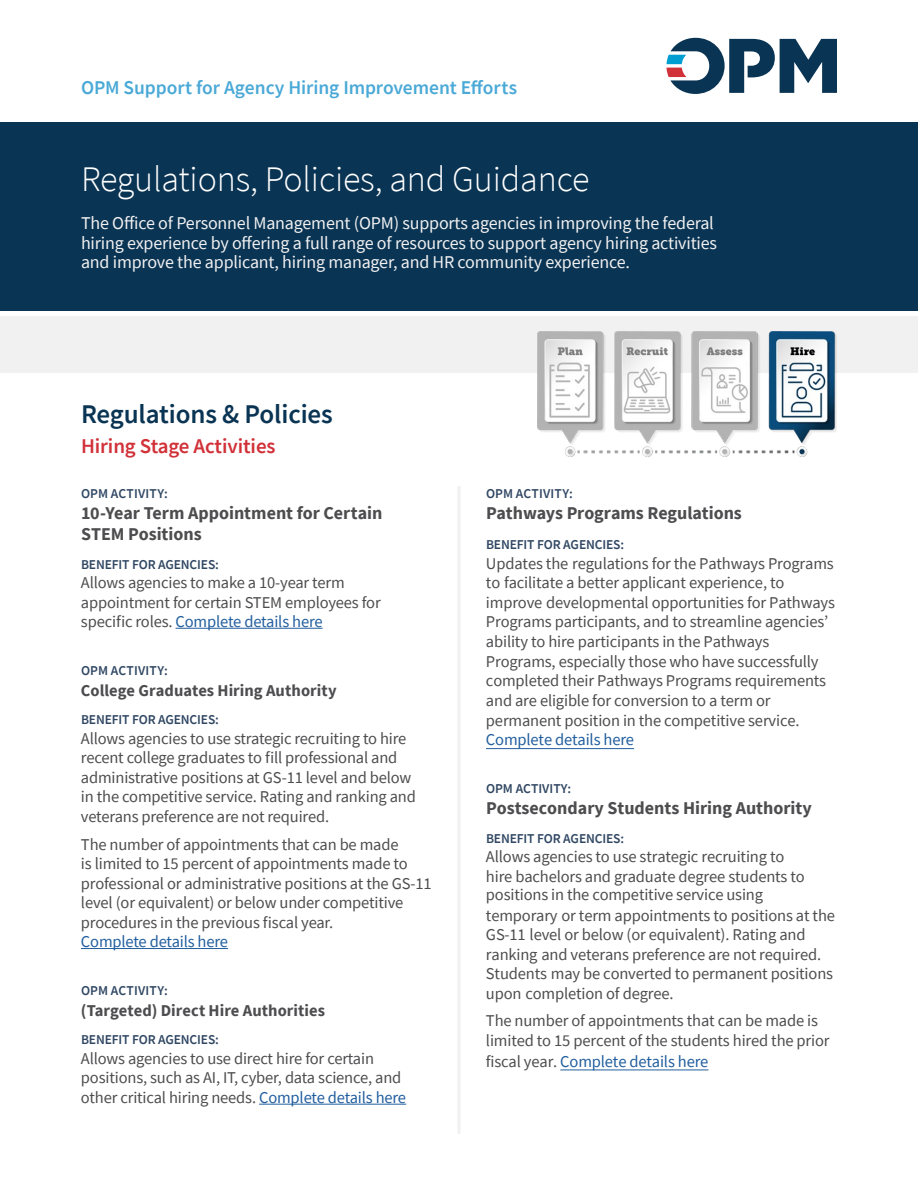
<style>
.page{position:relative;width:918px;height:1188px;background:#fff}
.page>*{position:absolute;margin:0;border:0;box-sizing:border-box;transform-origin:0 0}
.t1{font:300 36px "Source Sans Pro";letter-spacing:-.005em;color:#fff}
.t2{font:600 27px "Source Sans Pro";letter-spacing:-.005em;color:#0a3453}
.t3{font:600 21px "Source Sans Pro";letter-spacing:-.005em;color:#d13138}
.t4{font:600 19.5px "Source Sans Pro";letter-spacing:-.005em;color:#4aa9d7}
.t5{font:18px/19.5px "Source Sans Pro";letter-spacing:-.01em;color:#f1f1f2}
.t6{font:700 18px/21px "Source Sans Pro";color:#4d4d4f}
.t7{font:16.5px/19.5px "Source Sans Pro";letter-spacing:-.01em;color:#4d4d4f}
.t8{font:700 16.5px "Source Sans Pro";letter-spacing:.005em;color:#4d4d4f}
.t9{font:600 13.5px "Source Sans Pro";letter-spacing:-.01em;color:#304763}
.t10{font:600 13.5px "Source Sans Pro";letter-spacing:.01em;color:#304763}
.s1{color:#215e9e}
</style>
<div class="page">
<div style="left:0;top:122px;width:918px;height:189px;background:#0a3453"></div>
<hr style="left:458px;top:486px;width:2px;height:648px;background:#f1f1f2">
<div style="left:0;top:316px;width:918px;height:56px;background:#f1f1f2"></div>
<hr style="left:176px;top:628px;width:147px;height:1px;background:#215e9e">
<hr style="left:81px;top:948px;width:147px;height:1px;background:#215e9e">
<hr style="left:259px;top:1104px;width:147px;height:1px;background:#215e9e">
<svg style="left:666px;top:38px;width:171px;height:56px"></svg>
<img style="left:538px;top:332px;width:299px;height:124px">
<hr style="left:486px;top:748px;width:148px;height:1px;background:#215e9e">
<hr style="left:560px;top:1070px;width:148px;height:1px;background:#215e9e">
<h1 class="t4" style="left:81px;top:75px;width:438px">OPM Support for Agency Hiring Improvement Efforts</h1>
<h2 class="t1" style="left:81px;top:157px;width:510px">Regulations, Policies, and Guidance</h2>
<p class="t5" style="left:81px;top:214px;width:638px">The Office of Personnel Management (OPM) supports agencies in improving the federal hiring experience by offering a full range of resources to support agency hiring activities and improve the applicant, hiring manager, and HR community experience.</p>
<h2 class="t2" style="left:81px;top:397px;width:253px">Regulations &amp; Policies</h2>
<h3 class="t3" style="left:81px;top:433px;width:196px">Hiring Stage Activities</h3>
<p class="t10" style="left:81px;top:485px;width:88px">OPM ACTIVITY:</p>
<h4 class="t6" style="left:81px;top:503px;width:303px">10-Year Term Appointment for Certain<br>STEM Positions</h4>
<h5 class="t9" style="left:81px;top:555px;width:139px">BENEFIT FOR AGENCIES:</h5>
<p class="t7" style="left:81px;top:573px;width:301px">Allows agencies to make a 10-year term appointment for certain STEM employees for specific roles. <span class="s1">Complete details here</span></p>
<p class="t10" style="left:81px;top:662px;width:88px">OPM ACTIVITY:</p>
<h4 class="t8" style="left:81px;top:679px;width:257px">College Graduates Hiring Authority</h4>
<h5 class="t9" style="left:81px;top:711px;width:139px">BENEFIT FOR AGENCIES:</h5>
<p class="t7" style="left:81px;top:728px;width:336px">Allows agencies to use strategic recruiting to hire recent college graduates to fill professional and administrative positions at GS-11 level and below in the competitive service. Rating and ranking and veterans preference are not required.</p>
<p class="t7" style="left:81px;top:834px;width:352px">The number of appointments that can be made<br>is limited to 15 percent of appointments made to professional or administrative positions at the GS-11 level (or equivalent) or below under competitive procedures in the previous fiscal year.<br><span class="s1">Complete details here</span></p>
<p class="t10" style="left:81px;top:982px;width:88px">OPM ACTIVITY:</p>
<h4 class="t8" style="left:81px;top:1000px;width:246px">(Targeted) Direct Hire Authorities</h4>
<h5 class="t9" style="left:81px;top:1031px;width:139px">BENEFIT FOR AGENCIES:</h5>
<p class="t7" style="left:81px;top:1049px;width:327px">Allows agencies to use direct hire for certain positions, such as AI, IT, cyber, data science, and other critical hiring needs. <span class="s1">Complete details here</span></p>
<p class="t10" style="left:486px;top:485px;width:88px">OPM ACTIVITY:</p>
<h4 class="t6" style="left:486px;top:503px;width:257px">Pathways Programs Regulations</h4>
<h5 class="t9" style="left:486px;top:536px;width:140px">BENEFIT FOR AGENCIES:</h5>
<p class="t7" style="left:486px;top:553px;width:351px">Updates the regulations for the Pathways Programs to facilitate a better applicant experience, to improve developmental opportunities for Pathways Programs participants, and to streamline agencies’ ability to hire participants in the Pathways Programs, especially those who have successfully completed their Pathways Programs requirements and are eligible for conversion to a term or permanent position in the competitive service.<br><span class="s1">Complete details here</span></p>
<p class="t9" style="left:486px;top:780px;width:87px">OPM ACTIVITY:</p>
<h4 class="t6" style="left:486px;top:798px;width:327px">Postsecondary Students Hiring Authority</h4>
<h5 class="t9" style="left:486px;top:829px;width:140px">BENEFIT FOR AGENCIES:</h5>
<p class="t7" style="left:486px;top:847px;width:351px">Allows agencies to use strategic recruiting to<br>hire bachelors and graduate degree students to positions in the competitive service using temporary or term appointments to positions at the GS-11 level or below (or equivalent). Rating and ranking and veterans preference are not required.<br>Students may be converted to permanent positions upon completion of degree.</p>
<p class="t7" style="left:486px;top:1011px;width:345px;line-height:20.2px">The number of appointments that can be made is limited to 15 percent of the students hired the prior fiscal year. <span class="s1">Complete details here</span></p>
</div>
